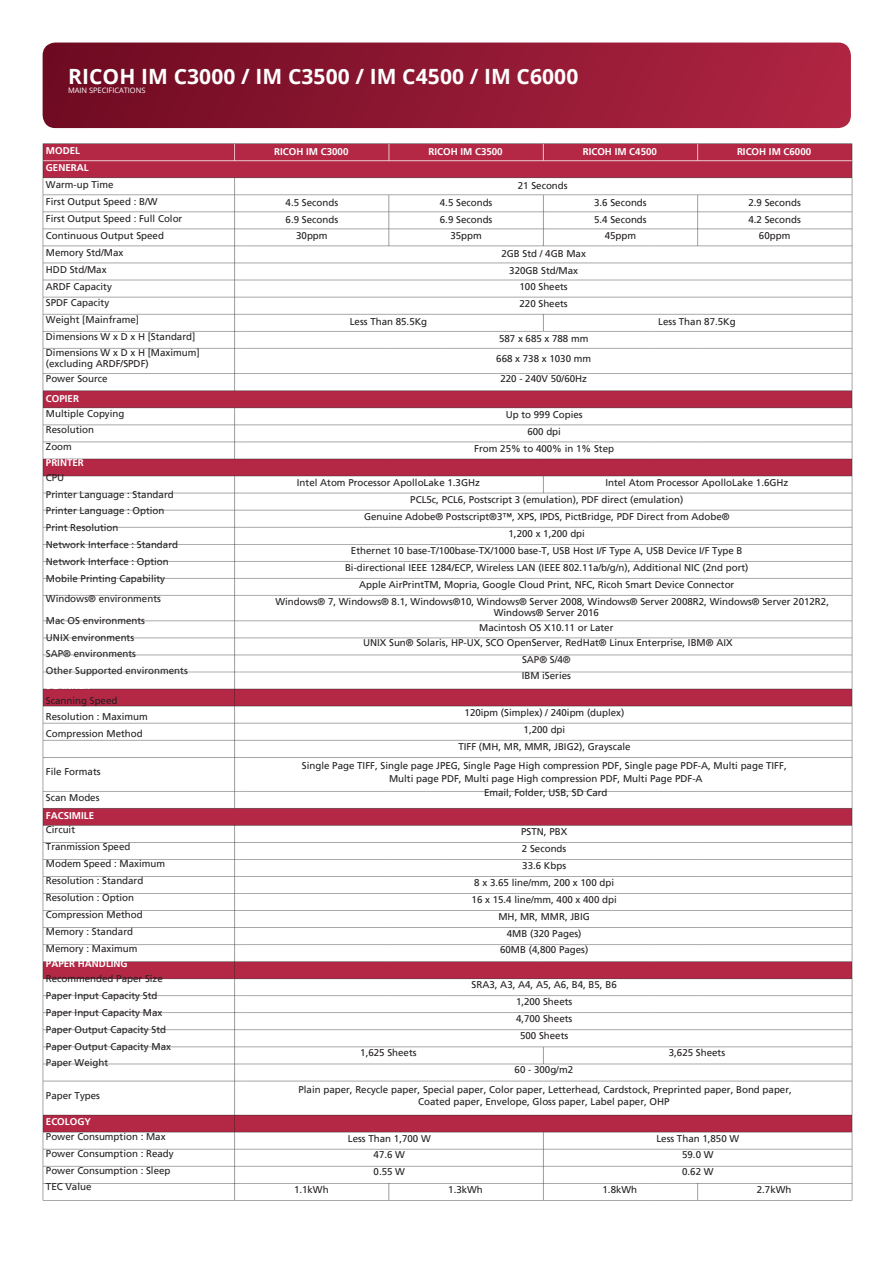
<style>
.page{position:relative;width:894px;height:1264px;background:#fff}
.page>*{position:absolute;margin:0;border:0;box-sizing:border-box;transform-origin:0 0}
.t1{font:700 21px "Open Sans";letter-spacing:.005em;color:#fff}
.t2{font:9.75px/16.8px "Frutiger LT Pro";color:#231f20;text-align:center}
.t3{font:700 9.75px "Frutiger LT Pro";color:#fff}
.t4{font:7.5px "Open Sans";letter-spacing:-.005em;color:#fff}
.s1{font-weight:700;color:#fff}
</style>
<div class="page">
<div style="left:43px;top:43px;width:807px;height:85px;background:linear-gradient(to right,#6e0a21,#b02543);border-radius:13px"></div>
<img style="left:42px;top:143px;width:811px;height:1058px">
<p class="t1" style="left:68px;top:61px;width:511px">RICOH IM C3000 / IM C3500 / IM C4500 / IM C6000</p>
<p class="t4" style="left:68px;top:85px;width:79px">MAIN SPECIFICATIONS</p>
<p class="t2" style="left:46px;top:143px;width:151px;text-align:left"><span class="s1">MODEL<br>GENERAL<br></span>Warm-up Time<br>First Output Speed : B/W<br>First Output Speed : Full Color<br>Continuous Output Speed<br>Memory Std/Max<br>HDD Std/Max<br>ARDF Capacity<br>SPDF Capacity<br>Weight [Mainframe]<br>Dimensions W x D x H [Standard]</p>
<p class="t2" style="left:46px;top:344px;width:155px">Dimensions W x D x H [Maximum]</p>
<p class="t2" style="left:46px;top:355px;width:104px">(excluding ARDF/SPDF)</p>
<p class="t2" style="left:46px;top:370px;width:63px">Power Source</p>
<h1 class="t3" style="left:46px;top:392px;width:35px">COPIER</h1>
<p class="t2" style="left:46px;top:404px;width:80px;text-align:left">Multiple Copying<br>Resolution<br>Zoom</p>
<p class="t3" style="left:46px;top:456px;width:39px">PRINTER</p>
<p class="t2" style="left:46px;top:469px;width:134px;text-align:left">CPU<br>Printer Language : Standard<br>Printer Language : Option<br>Print Resolution<br>Network Interface : Standard<br>Network Interface : Option<br>Mobile Printing Capability</p>
<p class="t2" style="left:46px;top:590px;width:116px">Windows® environments</p>
<p class="t2" style="left:46px;top:611px;width:101px">Mac OS environments</p>
<p class="t2" style="left:46px;top:628px;width:90px">UNIX environments</p>
<p class="t2" style="left:46px;top:645px;width:92px">SAP® environments</p>
<p class="t2" style="left:46px;top:662px;width:143px">Other Supported environments</p>
<p class="t3" style="left:46px;top:679px;width:45px">SCANNER</p>
<p class="t2" style="left:46px;top:691px;width:103px;text-align:left">Scanning Speed<br>Resolution : Maximum<br>Compression Method</p>
<p class="t2" style="left:46px;top:763px;width:56px">File Formats</p>
<h2 class="t2" style="left:46px;top:789px;width:55px">Scan Modes</h2>
<p class="t3" style="left:46px;top:809px;width:50px">FACSIMILE</p>
<p class="t2" style="left:46px;top:821px;width:121px;text-align:left">Circuit<br>Tranmission Speed<br>Modem Speed : Maximum<br>Resolution : Standard<br>Resolution : Option<br>Compression Method<br>Memory : Standard<br>Memory : Maximum</p>
<p class="t3" style="left:46px;top:958px;width:83px">PAPER HANDLING</p>
<p class="t2" style="left:46px;top:970px;width:127px;text-align:left">Recommended Paper Size<br>Paper Input Capacity Std<br>Paper Input Capacity Max<br>Paper Output Capacity Std<br>Paper Output Capacity Max<br>Paper Weight</p>
<h2 class="t2" style="left:46px;top:1086px;width:56px">Paper Types</h2>
<p class="t3" style="left:46px;top:1115px;width:46px">ECOLOGY</p>
<p class="t2" style="left:46px;top:1127px;width:129px;text-align:left">Power Consumption : Max<br>Power Consumption : Ready<br>Power Consumption : Sleep<br>TEC Value</p>
<p class="t3" style="left:274px;top:146px;width:76px">RICOH IM C3000</p>
<p class="t3" style="left:428px;top:146px;width:76px">RICOH IM C3500</p>
<p class="t3" style="left:582px;top:146px;width:76px">RICOH IM C4500</p>
<p class="t3" style="left:736px;top:146px;width:76px">RICOH IM C6000</p>
<h2 class="t2" style="left:285px;top:194px;width:54px">4.5 Seconds<br>6.9 Seconds<br>30ppm</h2>
<p class="t2" style="left:349px;top:313px;width:79px">Less Than 85.5Kg</p>
<p class="t2" style="left:440px;top:194px;width:54px">4.5 Seconds<br>6.9 Seconds<br>35ppm</p>
<p class="t2" style="left:517px;top:177px;width:51px">21 Seconds</p>
<p class="t2" style="left:594px;top:194px;width:54px">3.6 Seconds<br>5.4 Seconds<br>45ppm</p>
<p class="t2" style="left:501px;top:245px;width:86px">2GB Std / 4GB Max<br>320GB Std/Max<br>100 Sheets<br>220 Sheets</p>
<p class="t2" style="left:496px;top:328px;width:96px;line-height:20.2px">587 x 685 x 788 mm<br>668 x 738 x 1030 mm<br>220 - 240V 50/60Hz</p>
<p class="t2" style="left:474px;top:406px;width:141px">Up to 999 Copies<br>600 dpi<br>From 25% to 400% in 1% Step</p>
<p class="t2" style="left:658px;top:313px;width:79px">Less Than 87.5Kg</p>
<p class="t2" style="left:748px;top:194px;width:54px">2.9 Seconds<br>4.2 Seconds<br>60ppm</p>
<p class="t2" style="left:297px;top:474px;width:184px">Intel Atom Processor ApolloLake 1.3GHz</p>
<p class="t2" style="left:605px;top:474px;width:184px">Intel Atom Processor ApolloLake 1.6GHz</p>
<p class="t2" style="left:345px;top:491px;width:405px">PCL5c, PCL6, Postscript 3 (emulation), PDF direct (emulation)<br>Genuine Adobe® Postscript®3™, XPS, IPDS, PictBridge, PDF Direct from Adobe®<br>1,200 x 1,200 dpi<br>Ethernet 10 base-T/100base-TX/1000 base-T, USB Host I/F Type A, USB Device I/F Type B Bi-directional IEEE 1284/ECP, Wireless LAN (IEEE 802.11a/b/g/n), Additional NIC (2nd port)<br>Apple AirPrintTM, Mopria, Google Cloud Print, NFC, Ricoh Smart Device Connector</p>
<p class="t2" style="left:275px;top:592px;width:555px">Windows® 7, Windows® 8.1, Windows®10, Windows® Server 2008, Windows® Server 2008R2, Windows® Server 2012R2,</p>
<p class="t2" style="left:493px;top:604px;width:107px">Windows® Server 2016</p>
<p class="t2" style="left:479px;top:618px;width:136px">Macintosh OS X10.11 or Later</p>
<p class="t2" style="left:363px;top:634px;width:371px">UNIX Sun® Solaris, HP-UX, SCO OpenServer, RedHat® Linux Enterprise, IBM® AIX</p>
<p class="t2" style="left:522px;top:651px;width:50px">SAP® S/4®</p>
<p class="t2" style="left:521px;top:667px;width:51px">IBM iSeries</p>
<p class="t2" style="left:458px;top:704px;width:174px">120ipm (Simplex) / 240ipm (duplex)<br>1,200 dpi<br>TIFF (MH, MR, MMR, JBIG2), Grayscale</p>
<p class="t2" style="left:302px;top:757px;width:486px">Single Page TIFF, Single page JPEG, Single Page High compression PDF, Single page PDF-A, Multi page TIFF,</p>
<p class="t2" style="left:389px;top:770px;width:315px">Multi page PDF, Multi page High compression PDF, Multi Page PDF-A</p>
<p class="t2" style="left:484px;top:783px;width:125px">Email, Folder, USB, SD Card</p>
<p class="t2" style="left:471px;top:823px;width:147px">PSTN, PBX<br>2 Seconds<br>33.6 Kbps<br>8 x 3.65 line/mm, 200 x 100 dpi<br>16 x 15.4 line/mm, 400 x 400 dpi<br>MH, MR, MMR, JBIG<br>4MB (320 Pages)<br>60MB (4,800 Pages)</p>
<p class="t2" style="left:471px;top:976px;width:147px">SRA3, A3, A4, A5, A6, B4, B5, B6<br>1,200 Sheets<br>4,700 Sheets<br>500 Sheets</p>
<p class="t2" style="left:360px;top:1044px;width:58px">1,625 Sheets</p>
<p class="t2" style="left:668px;top:1044px;width:58px">3,625 Sheets</p>
<p class="t2" style="left:514px;top:1061px;width:60px">60 - 300g/m2</p>
<p class="t2" style="left:298px;top:1080px;width:495px">Plain paper, Recycle paper, Special paper, Color paper, Letterhead, Cardstock, Preprinted paper, Bond paper,</p>
<p class="t2" style="left:418px;top:1093px;width:253px">Coated paper, Envelope, Gloss paper, Label paper, OHP</p>
<h2 class="t2" style="left:294px;top:1181px;width:36px">1.1kWh</h2>
<p class="t2" style="left:348px;top:1129px;width:84px">Less Than 1,700 W<br>47.6 W<br>0.55 W</p>
<p class="t2" style="left:448px;top:1181px;width:36px">1.3kWh</p>
<p class="t2" style="left:602px;top:1181px;width:36px">1.8kWh</p>
<p class="t2" style="left:656px;top:1129px;width:84px">Less Than 1,850 W<br>59.0 W<br>0.62 W</p>
<p class="t2" style="left:756px;top:1181px;width:36px">2.7kWh</p>
</div>
